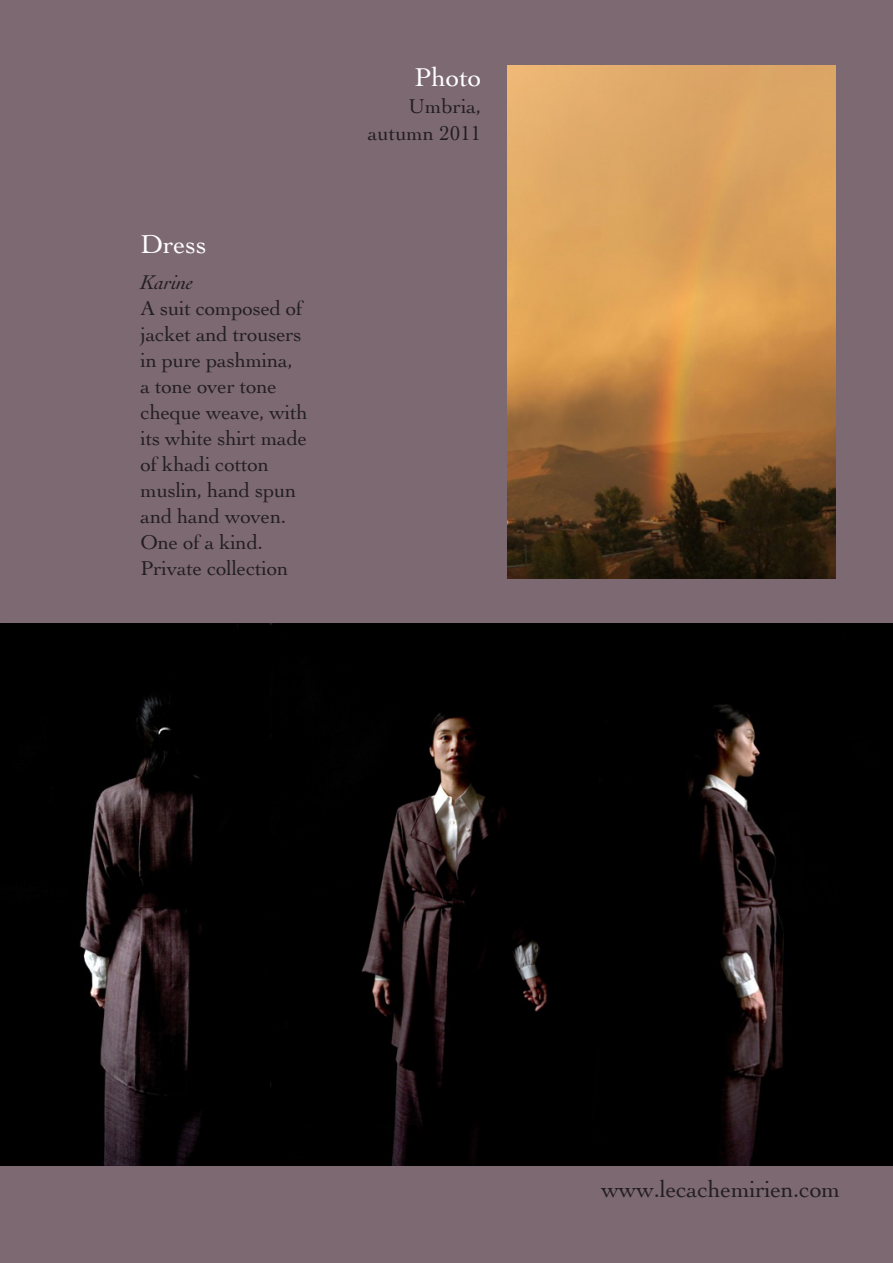
<style>
.page{position:relative;width:893px;height:1263px;background:#7d6972}
.page>*{position:absolute;margin:0;border:0;box-sizing:border-box;transform-origin:0 0}
.t1{font:27px "Cochin";color:#fff}
.t2{font:24px "Cochin";letter-spacing:-.01em;color:#231f20}
.t3{font:21px/26px "Cochin";letter-spacing:-.01em;color:#231f20;text-align:justify}
.t4{font:italic 21px "Cochin";letter-spacing:-.01em;color:#231f20}
</style>
<div class="page">
<img style="left:0;top:623px;width:271px;height:542px">
<img style="left:271px;top:623px;width:343px;height:542px">
<img style="left:614px;top:623px;width:279px;height:542px">
<img style="left:507px;top:66px;width:328px;height:512px">
<p class="t1" style="left:141px;top:229px;width:67px">Dress</p>
<p class="t4" style="left:141px;top:270px;width:54px">Karine</p>
<p class="t3" style="left:141px;top:295px;width:164px">A suit composed of jacket and trousers in pure pashmina,</p>
<p class="t3" style="left:141px;top:373px;width:169px;text-align:left">a tone over tone cheque weave, with its white shirt made of khadi cotton muslin, hand spun and hand woven.</p>
<p class="t3" style="left:141px;top:529px;width:124px">One of a kind.</p>
<p class="t3" style="left:141px;top:555px;width:149px">Private collection</p>
<p class="t1" style="left:414px;top:62px;width:69px">Photo</p>
<p class="t3" style="left:409px;top:94px;width:74px">Umbria,</p>
<p class="t3" style="left:368px;top:121px;width:115px">autumn 2011</p>
<p class="t2" style="left:601px;top:1175px;width:240px">www.lecachemirien.com</p>
</div>
